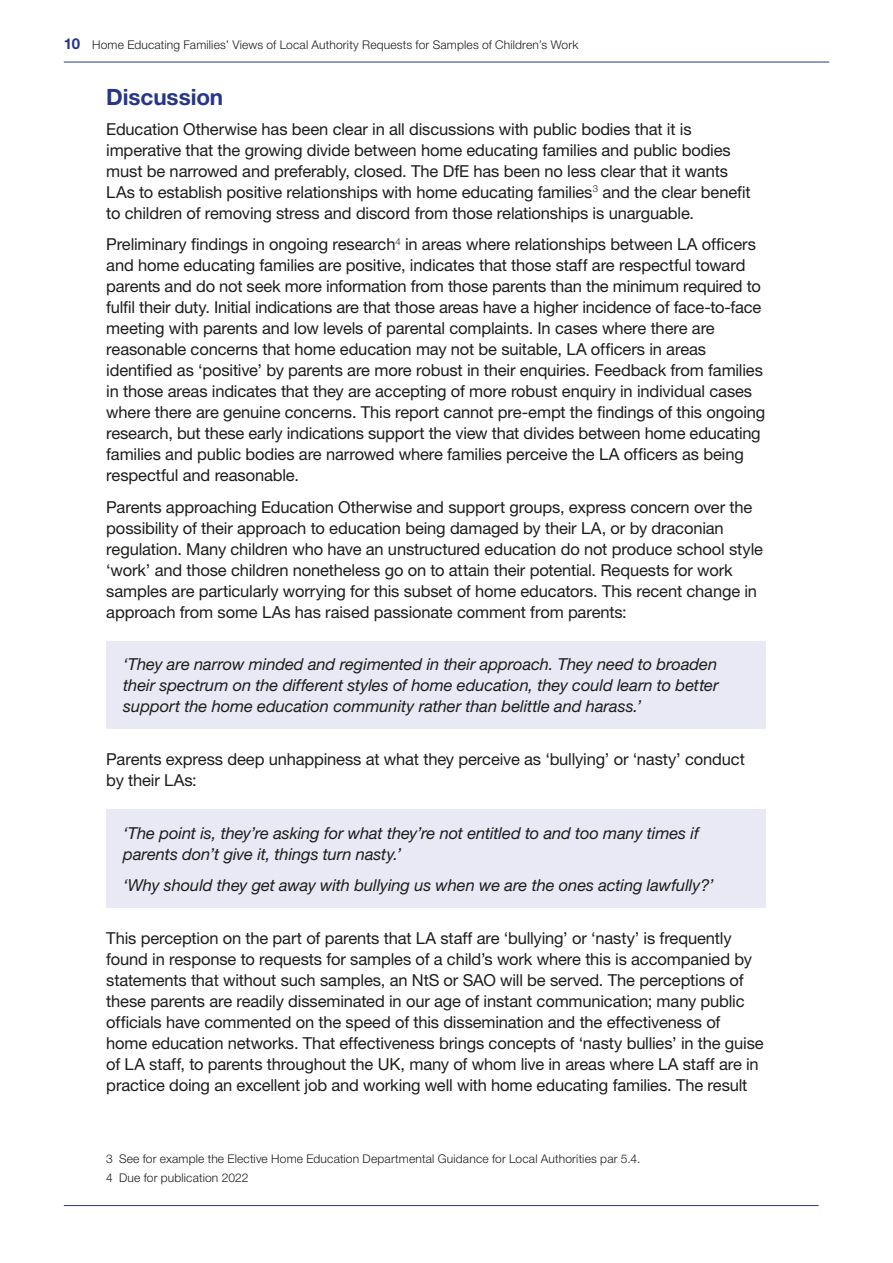
<style>
.page{position:relative;width:893px;height:1263px;background:#fff}
.page>*{position:absolute;margin:0;border:0;box-sizing:border-box;transform-origin:0 0}
.t1{font:700 22.5px "Helvetica Neue LT Std";letter-spacing:-.005em;color:#26358c}
.Para{font:16.5px/21px "Helvetica Neue LT Std";letter-spacing:-.01em;color:#1d1d1b}
.Table_text{font:italic 16.5px/21px "Helvetica Neue LT Std";letter-spacing:-.005em;color:#1d1d1b;text-align:justify}
.Footnote_text{font:300 12px "Helvetica Neue LT Std";letter-spacing:.015em;color:#1d1d1b}
.s1{font-weight:700;font-size:15px;color:#26358c}
</style>
<div class="page">
<hr style="left:64px;top:1205px;width:755px;height:1px;background:#26358c">
<hr style="left:64px;top:62px;width:765px;height:1px;background:#26358c">
<div style="left:106px;top:641px;width:659px;height:88px;background:#e9e8f5"></div>
<div style="left:106px;top:810px;width:659px;height:98px;background:#e9e8f5"></div>
<p class="Footnote_text" style="left:64px;top:37px;width:516px"><span class="s1">10</span> Home Educating Families’ Views of Local Authority Requests for Samples of Children’s Work</p>
<h1 class="t1" style="left:106px;top:83px;width:119px">Discussion</h1>
<p class="Para" style="left:106px;top:118px;width:646px">Education Otherwise has been clear in all discussions with public bodies that it is imperative that the growing divide between home educating families and public bodies must be narrowed and preferably, closed. The DfE has been no less clear that it wants LAs to establish positive relationships with home educating families<sup>3</sup> and the clear benefit to children of removing stress and discord from those relationships is unarguable.</p>
<p class="Para" style="left:106px;top:234px;width:661px">Preliminary findings in ongoing research<sup>4</sup> in areas where relationships between LA officers and home educating families are positive, indicates that those staff are respectful toward parents and do not seek more information from those parents than the minimum required to fulfil their duty. Initial indications are that those areas have a higher incidence of face-to-face meeting with parents and low levels of parental complaints. In cases where there are reasonable concerns that home education may not be suitable, LA officers in areas identified as ‘positive’ by parents are more robust in their enquiries. Feedback from families in those areas indicates that they are accepting of more robust enquiry in individual cases where there are genuine concerns. This report cannot pre-empt the findings of this ongoing research, but these early indications support the view that divides between home educating families and public bodies are narrowed where families perceive the LA officers as being respectful and reasonable.</p>
<p class="Para" style="left:106px;top:496px;width:658px">Parents approaching Education Otherwise and support groups, express concern over the possibility of their approach to education being damaged by their LA, or by draconian regulation. Many children who have an unstructured education do not produce school style ‘work’ and those children nonetheless go on to attain their potential. Requests for work samples are particularly worrying for this subset of home educators. This recent change in approach from some LAs has raised passionate comment from parents:</p>
<p class="Table_text" style="left:123px;top:654px;width:597px">‘They are narrow minded and regimented in their approach. They need to broaden their spectrum on the different styles of home education, they could learn to better support the home education community rather than belittle and harass.’</p>
<p class="Para" style="left:106px;top:748px;width:640px">Parents express deep unhappiness at what they perceive as ‘bullying’ or ‘nasty’ conduct by their LAs:</p>
<p class="Table_text" style="left:123px;top:822px;width:577px">‘The point is, they’re asking for what they’re not entitled to and too many times if parents don’t give it, things turn nasty.’</p>
<p class="Table_text" style="left:123px;top:874px;width:592px">‘Why should they get away with bullying us when we are the ones acting lawfully?’</p>
<p class="Para" style="left:106px;top:927px;width:659px">This perception on the part of parents that LA staff are ‘bullying’ or ‘nasty’ is frequently found in response to requests for samples of a child’s work where this is accompanied by statements that without such samples, an NtS or SAO will be served. The perceptions of these parents are readily disseminated in our age of instant communication; many public officials have commented on the speed of this dissemination and the effectiveness of home education networks. That effectiveness brings concepts of ‘nasty bullies’ in the guise of LA staff, to parents throughout the UK, many of whom live in areas where LA staff are in practice doing an excellent job and working well with home educating families. The result</p>
<p class="Footnote_text" style="left:106px;top:1151px;width:536px">3 See for example the Elective Home Education Departmental Guidance for Local Authorities par 5.4.</p>
<p class="Footnote_text" style="left:106px;top:1170px;width:144px">4 Due for publication 2022</p>
</div>
